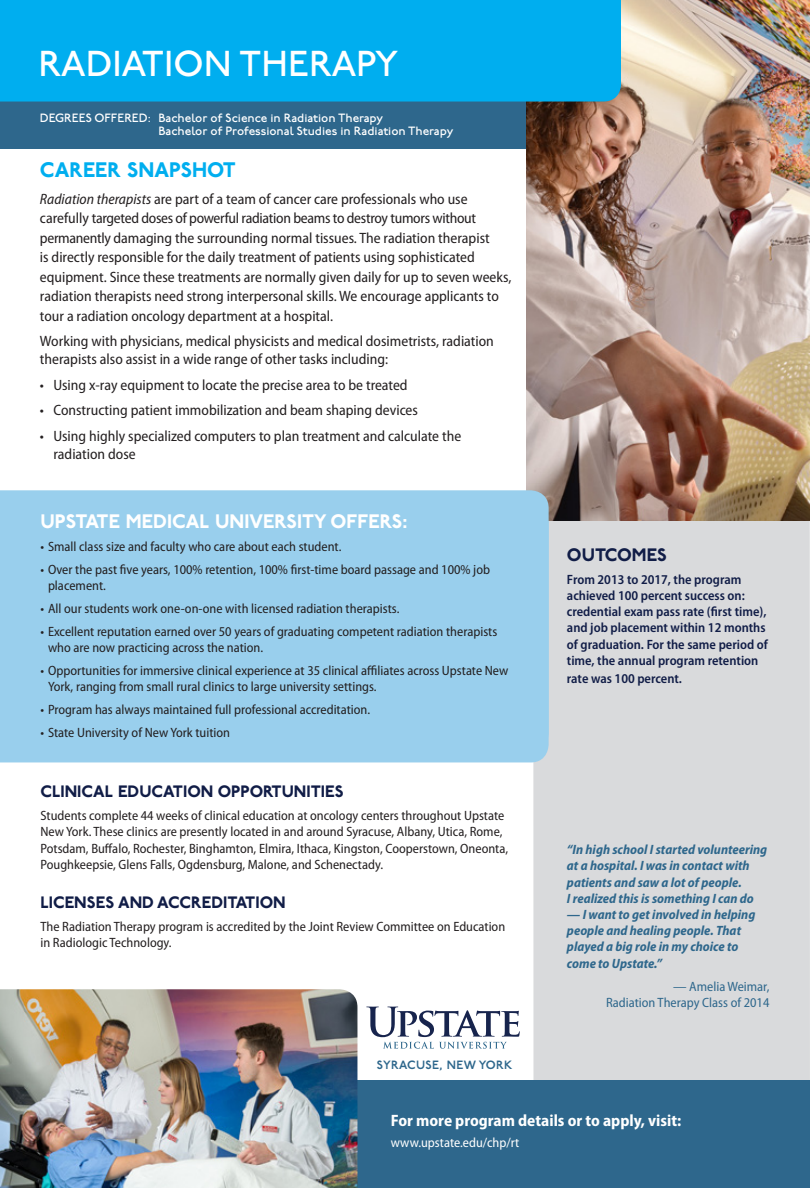
<style>
.page{position:relative;width:810px;height:1188px;background:#fff}
.page>*{position:absolute;margin:0;border:0;box-sizing:border-box;transform-origin:0 0}
.t1{font:500 36px "P22 Underground CY Pro";color:#fff}
.t2{font:800 21px "P22 Underground CY Pro";color:#00aeef}
.Subhead{font:800 19.5px "P22 Underground CY Pro";color:#fff}
.Subhead-2{font:800 18px "P22 Underground CY Pro";color:#111d47}
.Subhead-3{font:800 16.5px "P22 Underground CY Pro";color:#111d47}
.t3{font:700 semi-condensed 16.5px "Myriad Pro";color:#fff}
.text{font:semi-condensed 15px/19.5px "Myriad Pro";color:#231f20}
.Bulleted_text{font:semi-condensed 13.5px/16.2px "Myriad Pro";color:#231f20}
.Regular_text_copy{font:semi-condensed 13.5px/16.2px "Myriad Pro";color:#231f20}
.t4{font:italic 700 semi-condensed 13.5px/16.2px "Myriad Pro";color:#2e678c}
.t5{font:600 semi-condensed 13.5px/16.2px "Myriad Pro";color:#111d47}
.Quote_Author{font:semi-condensed 13.5px/16.2px "Myriad Pro";color:#2e678c;text-align:right}
.t6{font:semi-condensed 13.5px "Myriad Pro";color:#fff}
.Degree{font:500 12px/13.5px "P22 Underground CY Pro";color:#fff}
.t7{font:600 12px "P22 Underground CY Pro";letter-spacing:.03em;color:#2e678c}
.s1{font-style:italic}
</style>
<div class="page">
<div style="left:533px;top:521px;width:277px;height:667px;background:#d9dadc"></div>
<div style="left:357px;top:1080px;width:453px;height:108px;background:#2e678c"></div>
<svg style="left:366px;top:1007px;width:154px;height:42px"></svg>
<div style="left:0;top:87px;width:540px;height:61px;background:#2e678c"></div>
<img style="left:526px;top:0;width:284px;height:521px">
<img style="left:0;top:989px;width:357px;height:199px">
<div style="left:0;top:0;width:621px;height:102px;background:#00aeef"></div>
<div style="left:0;top:490px;width:549px;height:272px;background:#99cfed"></div>
<p class="t1" style="left:39px;top:39px;width:361px">RADIATION THERAPY</p>
<p class="Degree" style="left:158px;top:111px;width:296px;text-indent:-118px">DEGREES OFFERED: Bachelor of Science in Radiation Therapy<br>Bachelor of Professional Studies in Radiation Therapy</p>
<p class="t2" style="left:40px;top:155px;width:197px">CAREER SNAPSHOT</p>
<p class="text" style="left:40px;top:189px;width:473px"><span class="s1">Radiation therapists</span> are part of a team of cancer care professionals who use carefully targeted doses of powerful radiation beams to destroy tumors without permanently damaging the surrounding normal tissues. The radiation therapist<br>is directly responsible for the daily treatment of patients using sophisticated equipment. Since these treatments are normally given daily for up to seven weeks, radiation therapists need strong interpersonal skills. We encourage applicants to tour a radiation oncology department at a hospital.</p>
<p class="text" style="left:40px;top:332px;width:455px;line-height:18px">Working with physicians, medical physicists and medical dosimetrists, radiation therapists also assist in a wide range of other tasks including:</p>
<p class="text" style="left:40px;top:375px;width:369px">• Using x-ray equipment to locate the precise area to be treated</p>
<p class="text" style="left:40px;top:400px;width:380px">• Constructing patient immobilization and beam shaping devices</p>
<p class="text" style="left:53px;top:427px;width:409px;line-height:18px;text-indent:-14px">• Using highly specialized computers to plan treatment and calculate the radiation dose</p>
<p class="Subhead" style="left:40px;top:507px;width:368px">UPSTATE MEDICAL UNIVERSITY OFFERS:</p>
<p class="Bulleted_text" style="left:40px;top:538px;width:302px">• Small class size and faculty who care about each student.</p>
<p class="Bulleted_text" style="left:48px;top:561px;width:444px;text-indent:-8px">• Over the past five years, 100% retention, 100% first-time board passage and 100% job placement.</p>
<p class="Bulleted_text" style="left:40px;top:600px;width:360px">• All our students work one-on-one with licensed radiation therapists.</p>
<p class="Bulleted_text" style="left:48px;top:623px;width:451px;text-indent:-8px">• Excellent reputation earned over 50 years of graduating competent radiation therapists who are now practicing across the nation.</p>
<p class="Bulleted_text" style="left:48px;top:662px;width:462px;text-indent:-8px">• Opportunities for immersive clinical experience at 35 clinical affiliates across Upstate New<br>York, ranging from small rural clinics to large university settings.</p>
<p class="Bulleted_text" style="left:40px;top:701px;width:331px">• Program has always maintained full professional accreditation.</p>
<p class="Bulleted_text" style="left:40px;top:724px;width:191px">• State University of New York tuition</p>
<p class="Subhead-3" style="left:40px;top:779px;width:305px">CLINICAL EDUCATION OPPORTUNITIES</p>
<p class="Regular_text_copy" style="left:40px;top:807px;width:469px">Students complete 44 weeks of clinical education at oncology centers throughout Upstate New York. These clinics are presently located in and around Syracuse, Albany, Utica, Rome, Potsdam, Buffalo, Rochester, Binghamton, Elmira, Ithaca, Kingston, Cooperstown, Oneonta, Poughkeepsie, Glens Falls, Ogdensburg, Malone, and Schenectady.</p>
<p class="Subhead-3" style="left:40px;top:890px;width:247px">LICENSES AND ACCREDITATION</p>
<p class="Regular_text_copy" style="left:40px;top:918px;width:466px">The Radiation Therapy program is accredited by the Joint Review Committee on Education in Radiologic Technology.</p>
<p class="t7" style="left:377px;top:1056px;width:137px">SYRACUSE, NEW YORK</p>
<p class="Subhead-2" style="left:567px;top:541px;width:101px">OUTCOMES</p>
<p class="t5" style="left:567px;top:571px;width:203px">From 2013 to 2017, the program achieved 100 percent success on: credential exam pass rate (first time), and job placement within 12 months of graduation. For the same period of time, the annual program retention</p>
<p class="t5" style="left:567px;top:670px;width:116px">rate was 100 percent.</p>
<p class="t4" style="left:567px;top:841px;width:202px">“In high school I started volunteering at a hospital. I was in contact with patients and saw a lot of people.<br>I realized this is something I can do</p>
<p class="t4" style="left:567px;top:906px;width:190px">— I want to get involved in helping people and healing people. That played a big role in my choice to come to Upstate.”</p>
<p class="Quote_Author" style="left:606px;top:978px;width:165px">— Amelia Weimar,<br>Radiation Therapy Class of 2014</p>
<p class="t3" style="left:391px;top:1110px;width:292px">For more program details or to apply, visit:</p>
<p class="t6" style="left:391px;top:1134px;width:130px">www.upstate.edu/chp/rt</p>
</div>
